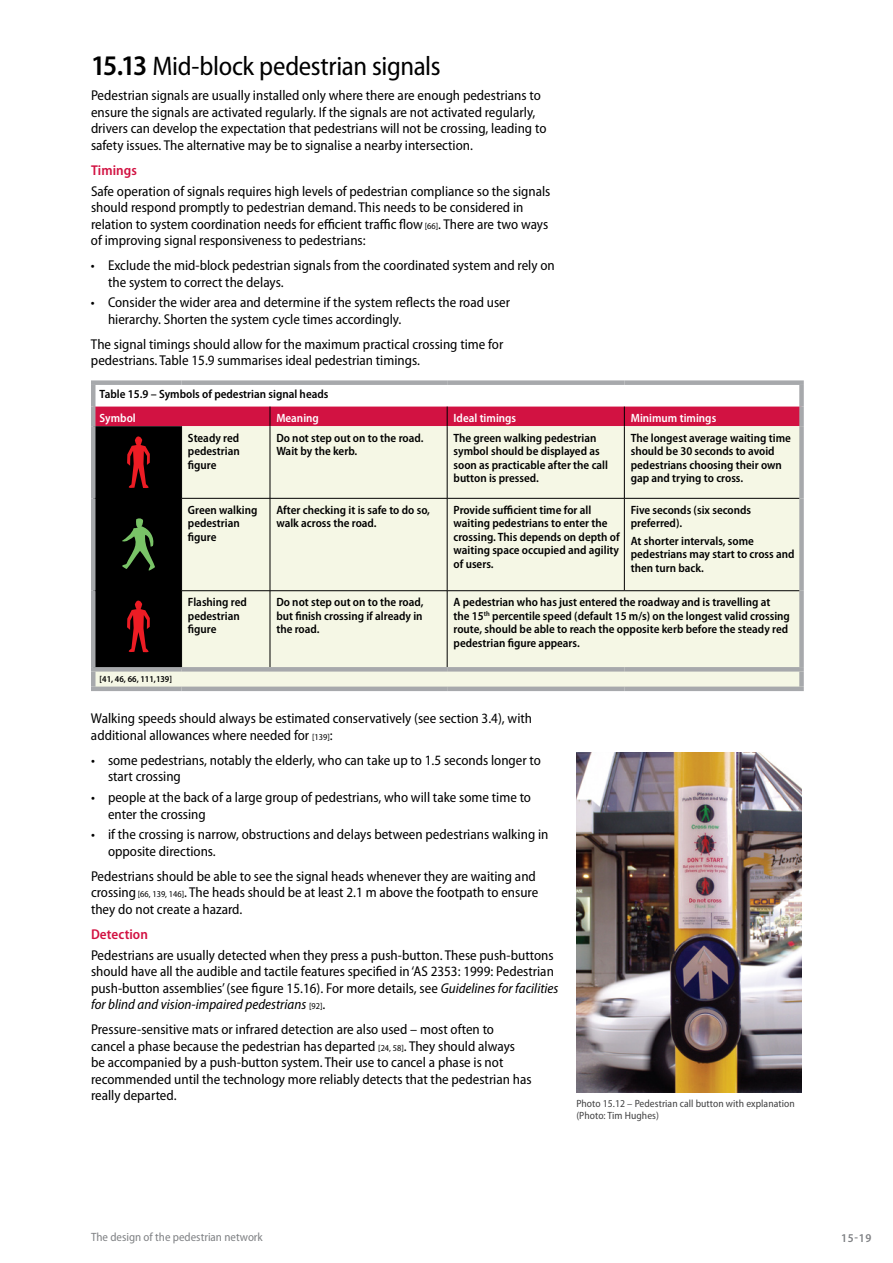
<style>
.page{position:relative;width:893px;height:1263px;background:#fff}
.page>*{position:absolute;margin:0;border:0;box-sizing:border-box;transform-origin:0 0}
.t1{font:semi-condensed 27px "Myriad Pro";letter-spacing:-.015em;color:#000}
.t2{font:semi-condensed 14.25px/16.5px "Myriad Pro";color:#000}
.t3{font:600 semi-condensed 12px/13.5px "Myriad Pro";color:#000}
.t4{font:600 semi-condensed 12px "Myriad Pro";color:#fff}
.t5{font:semi-condensed 12px "Myriad Pro";color:#808285}
.t6{font:600 semi-condensed 12px "Myriad Pro";color:#808285}
.t7{font:semi-condensed 10.5px/12px "Myriad Pro";letter-spacing:.005em;color:#414142}
.t8{font:600 semi-condensed 9px "Myriad Pro";color:#000}
.s1{font-weight:600;font-size:28.5px}
.s2{font-weight:600;color:#d21242}
.s3{font-size:9px}
.s4{color:#fff}
.s5{font-style:italic}
</style>
<div class="page">
<svg style="left:95px;top:671px;width:704px;height:16px;background:#f0f2e1"></svg>
<div style="left:91px;top:380px;width:91px;height:5px;background:#a7a9ac"></div>
<hr style="left:91px;top:385px;width:4px;height:22px;background:#a7a9ac">
<div style="left:182px;top:380px;width:88px;height:5px;background:#a7a9ac"></div>
<div style="left:270px;top:380px;width:177px;height:5px;background:#a7a9ac"></div>
<div style="left:447px;top:380px;width:177px;height:5px;background:#a7a9ac"></div>
<div style="left:624px;top:380px;width:180px;height:5px;background:#a7a9ac"></div>
<div style="left:799px;top:385px;width:5px;height:22px;background:#a7a9ac"></div>
<hr style="left:91px;top:407px;width:4px;height:19px;background:#a7a9ac">
<div style="left:799px;top:407px;width:5px;height:19px;background:#a7a9ac"></div>
<hr style="left:91px;top:426px;width:4px;height:72px;background:#a7a9ac">
<div style="left:799px;top:426px;width:5px;height:72px;background:#a7a9ac"></div>
<hr style="left:91px;top:498px;width:4px;height:93px;background:#a7a9ac">
<div style="left:799px;top:498px;width:5px;height:93px;background:#a7a9ac"></div>
<hr style="left:91px;top:591px;width:4px;height:76px;background:#a7a9ac">
<div style="left:799px;top:591px;width:5px;height:76px;background:#a7a9ac"></div>
<hr style="left:91px;top:671px;width:4px;height:16px;background:#a7a9ac">
<div style="left:799px;top:671px;width:5px;height:16px;background:#a7a9ac"></div>
<hr style="left:91px;top:687px;width:91px;height:4px;background:#a7a9ac">
<hr style="left:182px;top:687px;width:88px;height:4px;background:#a7a9ac">
<hr style="left:270px;top:687px;width:177px;height:4px;background:#a7a9ac">
<hr style="left:447px;top:687px;width:177px;height:4px;background:#a7a9ac">
<hr style="left:624px;top:687px;width:180px;height:4px;background:#a7a9ac">
<hr style="left:182px;top:667px;width:88px;height:4px;background:#a7a9ac">
<hr style="left:270px;top:667px;width:177px;height:4px;background:#a7a9ac">
<hr style="left:447px;top:667px;width:177px;height:4px;background:#a7a9ac">
<hr style="left:624px;top:667px;width:180px;height:4px;background:#a7a9ac">
<hr style="left:91px;top:667px;width:91px;height:4px;background:#a7a9ac">
<svg style="left:93px;top:407px;width:708px;height:262px;background:#d4c7bc"></svg>
<img style="left:576px;top:753px;width:226px;height:340px">
<p class="t1" style="left:91px;top:52px;width:351px"><span class="s1">15.13</span> Mid-block pedestrian signals</p>
<p class="t2" style="left:91px;top:88px;width:457px">Pedestrian signals are usually installed only where there are enough pedestrians to ensure the signals are activated regularly. If the signals are not activated regularly, drivers can develop the expectation that pedestrians will not be crossing, leading to safety issues. The alternative may be to signalise a nearby intersection.</p>
<p class="t2" style="left:91px;top:160px;width:461px;line-height:20.7px"><span class="s2">Timings<br></span>Safe operation of signals requires high levels of pedestrian compliance so the signals</p>
<p class="t2" style="left:91px;top:199px;width:459px">should respond promptly to pedestrian demand. This needs to be considered in relation to system coordination needs for efficient traffic flow <span class="s3">[66]</span>. There are two ways of improving signal responsiveness to pedestrians:</p>
<p class="t2" style="left:108px;top:257px;width:448px;text-indent:-17px">• Exclude the mid-block pedestrian signals from the coordinated system and rely on the system to correct the delays.</p>
<p class="t2" style="left:108px;top:295px;width:404px;text-indent:-17px">• Consider the wider area and determine if the system reflects the road user hierarchy. Shorten the system cycle times accordingly.</p>
<p class="t2" style="left:91px;top:336px;width:414px">The signal timings should allow for the maximum practical crossing time for pedestrians. Table 15.9 summarises ideal pedestrian timings.</p>
<p class="t3" style="left:100px;top:382px;width:230px;line-height:23.9px">Table 15.9 – Symbols of pedestrian signal heads<br><span class="s4">Symbol</span></p>
<p class="t4" style="left:276px;top:411px;width:44px">Meaning</p>
<p class="t4" style="left:454px;top:411px;width:64px">Ideal timings</p>
<p class="t4" style="left:631px;top:411px;width:87px">Minimum timings</p>
<p class="t3" style="left:188px;top:431px;width:53px;text-align:justify">Steady red pedestrian figure</p>
<p class="t3" style="left:276px;top:431px;width:149px">Do not step out on to the road.<br>Wait by the kerb.</p>
<p class="t3" style="left:454px;top:431px;width:156px">The green walking pedestrian symbol should be displayed as soon as practicable after the call button is pressed.</p>
<p class="t3" style="left:631px;top:431px;width:162px">The longest average waiting time should be 30 seconds to avoid pedestrians choosing their own gap and trying to cross.</p>
<p class="t3" style="left:188px;top:503px;width:71px">Green walking pedestrian figure</p>
<p class="t3" style="left:276px;top:503px;width:155px">After checking it is safe to do so, walk across the road.</p>
<p class="t3" style="left:454px;top:503px;width:168px">Provide sufficient time for all waiting pedestrians to enter the crossing. This depends on depth of waiting space occupied and agility of users.</p>
<p class="t3" style="left:631px;top:503px;width:122px">Five seconds (six seconds preferred).</p>
<p class="t3" style="left:631px;top:534px;width:165px">At shorter intervals, some pedestrians may start to cross and then turn back.</p>
<p class="t8" style="left:100px;top:674px;width:74px">[41, 46, 66, 111,139]</p>
<p class="t3" style="left:188px;top:595px;width:60px">Flashing red pedestrian figure</p>
<p class="t3" style="left:276px;top:595px;width:149px;text-align:justify">Do not step out on to the road, but finish crossing if already in the road.</p>
<p class="t3" style="left:454px;top:595px;width:338px">A pedestrian who has just entered the roadway and is travelling at<br>the 15<sup>th</sup> percentile speed (default 15 m/s) on the longest valid crossing route, should be able to reach the opposite kerb before the steady red pedestrian figure appears.</p>
<p class="t2" style="left:91px;top:711px;width:443px">Walking speeds should always be estimated conservatively (see section 3.4), with additional allowances where needed for <span class="s3">[139]</span>:</p>
<p class="t2" style="left:108px;top:752px;width:434px;text-indent:-17px">• some pedestrians, notably the elderly, who can take up to 1.5 seconds longer to start crossing</p>
<p class="t2" style="left:108px;top:789px;width:425px;text-indent:-17px">• people at the back of a large group of pedestrians, who will take some time to enter the crossing</p>
<p class="t2" style="left:108px;top:827px;width:442px;text-indent:-17px">• if the crossing is narrow, obstructions and delays between pedestrians walking in opposite directions.</p>
<p class="t2" style="left:91px;top:868px;width:449px">Pedestrians should be able to see the signal heads whenever they are waiting and crossing <span class="s3">[66, 139, 146]</span>. The heads should be at least 2.1 m above the footpath to ensure they do not create a hazard.</p>
<p class="t2" style="left:91px;top:924px;width:464px;line-height:20.7px"><span class="s2">Detection<br></span>Pedestrians are usually detected when they press a push-button. These push-buttons</p>
<p class="t2" style="left:91px;top:963px;width:469px">should have all the audible and tactile features specified in ‘AS 2353: 1999: Pedestrian push-button assemblies’ (see figure 15.16). For more details, see <span class="s5">Guidelines for facilities for blind and vision-impaired pedestrians</span> <span class="s3">[92]</span>.</p>
<p class="t2" style="left:91px;top:1021px;width:442px">Pressure-sensitive mats or infrared detection are also used – most often to cancel a phase because the pedestrian has departed <span class="s3">[24, 58]</span>. They should always be accompanied by a push-button system. Their use to cancel a phase is not recommended until the technology more reliably detects that the pedestrian has really departed.</p>
<p class="t7" style="left:576px;top:1097px;width:220px">Photo 15.12 – Pedestrian call button with explanation (Photo: Tim Hughes)</p>
<p class="t5" style="left:91px;top:1230px;width:173px">The design of the pedestrian network</p>
<p class="t6" style="left:841px;top:1231px;width:32px">15-19</p>
</div>
